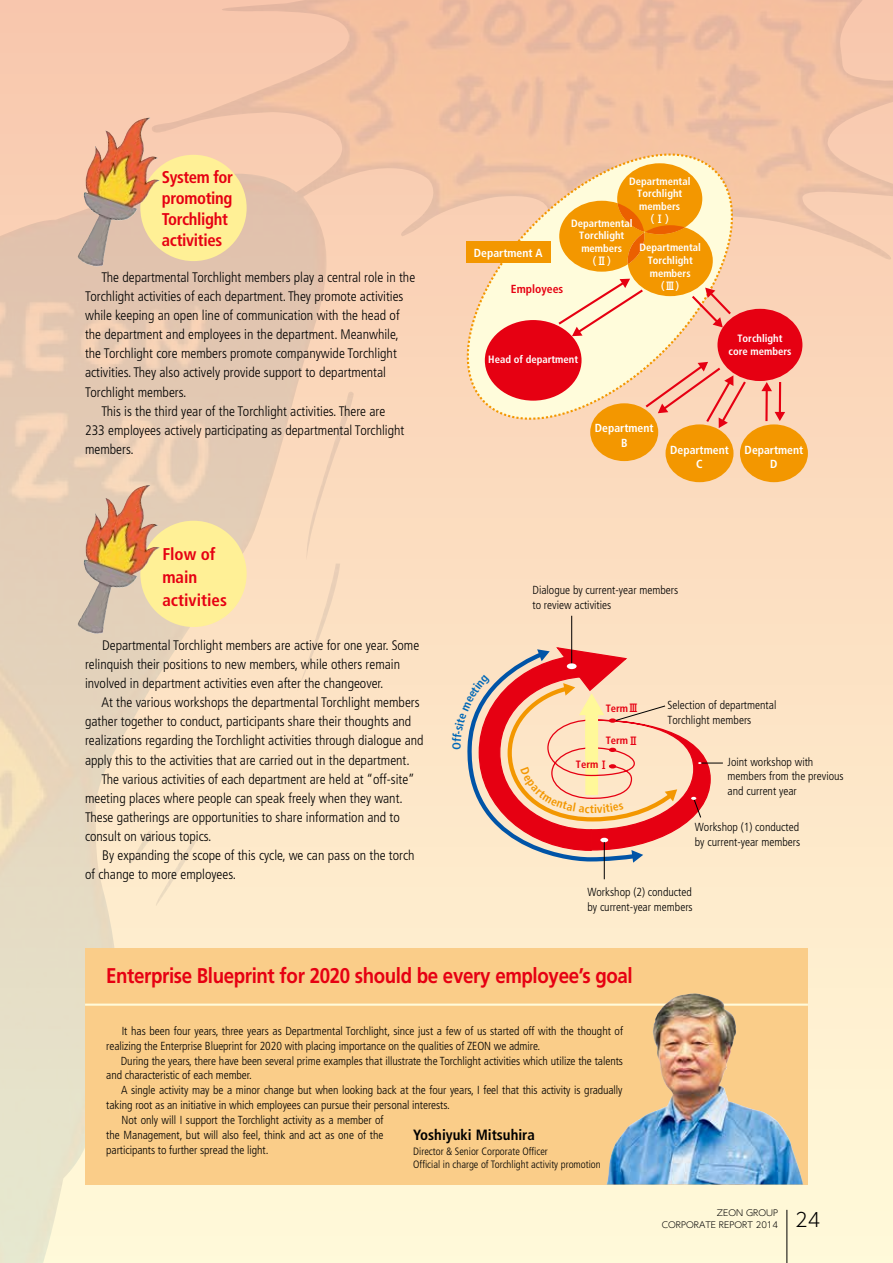
<style>
.page{position:relative;width:893px;height:1263px;background:#fff}
.page>*{position:absolute;margin:0;border:0;box-sizing:border-box;transform-origin:0 0}
.t1{font:700 21.3px "Frutiger";letter-spacing:-.02em;color:#e60012;scale:.88 1}
.t2{font:300 19.2px "UD Shin Go Pro";color:#000}
.t3{font:700 condensed 16.95px/21.3px "Frutiger";letter-spacing:-.02em;color:#e60012}
.t4{font:700 condensed 16.95px/23.4px "Frutiger";color:#e60012}
.t5{font:700 condensed 14.85px "Frutiger";color:#000}
.t6{font:300 condensed 13.8px/19.2px "Frutiger";color:#000}
.t7{font:300 condensed 11.7px/14.9px "Frutiger";letter-spacing:-.005em;color:#000}
.t8{font:700 condensed 11.7px/14.9px "Frutiger";color:#fff;text-align:center}
.t9{font:700 condensed 11.7px "Frutiger";color:#e60012}
.t10{font:700 condensed 10.65px/12.8px "Frutiger";color:#fff;text-align:center}
.t11{font:300 condensed 10.65px/13.8px "Frutiger";color:#000}
.t12{font:700 condensed 10.65px "Frutiger";color:#e60012}
.t13{font:10.65px "UD Shin Go Pro Medium 90 pv RKSJ H";color:#fff}
.t14{font:300 8.55px/11.7px "UD Shin Go Pro";color:#000;text-align:right}
.s1{font-family:"UD Shin Go Pro Medium 90 pv RKSJ H";font-weight:400;font-stretch:normal}
</style>
<div class="page">
<img style="left:0;top:0;width:893px;height:1263px">
<hr style="left:787px;top:1210px;width:1px;height:53px;background:#000">
<div style="left:140px;top:521px;width:107px;height:106px;background:#fff096;border-radius:50%"></div>
<div style="left:140px;top:155px;width:107px;height:106px;background:#fff096;border-radius:50%"></div>
<svg style="left:466px;top:153px;width:285px;height:284px;fill:#fad3b7"></svg>
<svg style="left:467px;top:153px;width:266px;height:267px"></svg>
<div style="left:485px;top:320px;width:96px;height:81px;background:#e60012;border-radius:50%"></div>
<div style="left:617px;top:163px;width:85px;height:71px;background:#f39700;border-radius:50%"></div>
<div style="left:717px;top:309px;width:85px;height:72px;background:#e60012;border-radius:50%"></div>
<div style="left:590px;top:403px;width:68px;height:58px;background:#f39700;border-radius:50%"></div>
<svg style="left:558px;top:201px;width:173px;height:135px"></svg>
<hr style="left:779px;top:382px;width:2px;height:31px;background:#e60012">
<svg style="left:775px;top:412px;width:10px;height:9px"></svg>
<hr style="left:765px;top:390px;width:3px;height:31px;background:#e60012">
<svg style="left:761px;top:382px;width:11px;height:9px"></svg>
<svg style="left:646px;top:362px;width:100px;height:66px"></svg>
<div style="left:466px;top:241px;width:85px;height:22px;background:#f39700"></div>
<div style="left:740px;top:424px;width:68px;height:58px;background:#f39700;border-radius:50%"></div>
<div style="left:665px;top:424px;width:68px;height:58px;background:#f39700;border-radius:50%"></div>
<div style="left:85px;top:948px;width:723px;height:236px;background:#facd89"></div>
<hr style="left:85px;top:1003px;width:723px;height:3px;background:#fffada">
<img style="left:78px;top:485px;width:71px;height:149px">
<img style="left:78px;top:118px;width:71px;height:148px">
<img style="left:606px;top:994px;width:197px;height:190px">
<svg style="left:452px;top:615px;width:271px;height:265px"></svg>
<p class="t3" style="left:162px;top:166px;width:72px">System for promoting<br>Torchlight activities</p>
<p class="t6" style="left:101px;top:268px;width:315px">The departmental Torchlight members play a central role in the</p>
<p class="t6" style="left:85px;top:287px;width:320px">Torchlight activities of each department. They promote activities</p>
<p class="t6" style="left:85px;top:306px;width:316px">while keeping an open line of communication with the head of</p>
<p class="t6" style="left:85px;top:325px;width:315px">the department and employees in the department. Meanwhile,</p>
<p class="t6" style="left:85px;top:344px;width:313px">the Torchlight core members promote companywide Torchlight</p>
<p class="t6" style="left:85px;top:363px;width:303px">activities. They also actively provide support to departmental</p>
<p class="t6" style="left:85px;top:382px;width:103px">Torchlight members.</p>
<p class="t6" style="left:101px;top:402px;width:285px">This is the third year of the Torchlight activities. There are</p>
<p class="t6" style="left:85px;top:421px;width:321px">233 employees actively participating as departmental Torchlight</p>
<p class="t6" style="left:85px;top:440px;width:50px">members.</p>
<p class="t4" style="left:162px;top:542px;width:66px">Flow of main activities</p>
<p class="t6" style="left:85px;top:635px;width:336px;text-indent:17px">Departmental Torchlight members are active for one year. Some relinquish their positions to new members, while others remain involved in department activities even after the changeover.</p>
<p class="t6" style="left:85px;top:693px;width:340px;text-indent:16px">At the various workshops the departmental Torchlight members gather together to conduct, participants share their thoughts and realizations regarding the Torchlight activities through dialogue and apply this to the activities that are carried out in the department.</p>
<p class="t6" style="left:85px;top:769px;width:331px;text-indent:16px">The various activities of each department are held at “off-site” meeting places where people can speak freely when they want.<br>These gatherings are opportunities to share information and to consult on various topics.</p>
<p class="t6" style="left:85px;top:846px;width:331px;text-indent:17px">By expanding the scope of this cycle, we can pass on the torch of change to more employees.</p>
<p class="t8" style="left:474px;top:245px;width:70px">Department A</p>
<p class="t9" style="left:511px;top:282px;width:54px">Employees</p>
<p class="t10" style="left:629px;top:174px;width:63px">Departmental<br>Torchlight members</p>
<p class="t10" style="left:579px;top:217px;width:98px;text-align:left;text-indent:-8px">Departmental <sup>（Ⅰ）<br></sup>Torchlight<br>members</p>
<p class="t13" style="left:586px;top:253px;width:33px">（Ⅱ）</p>
<p class="t10" style="left:639px;top:241px;width:63px">Departmental<br>Torchlight members</p>
<p class="t13" style="left:654px;top:277px;width:33px">（Ⅲ）</p>
<p class="t10" style="left:488px;top:353px;width:91px">Head of department</p>
<p class="t10" style="left:728px;top:332px;width:64px">Torchlight core members</p>
<p class="t8" style="left:595px;top:421px;width:60px">Department<br>B</p>
<p class="t8" style="left:670px;top:442px;width:60px">Department<br>C</p>
<p class="t8" style="left:745px;top:442px;width:60px">Department<br>D</p>
<p class="t7" style="left:532px;top:583px;width:147px">Dialogue by current-year members to review activities</p>
<p class="t12" style="left:606px;top:702px;width:35px">Term<span class="s1">Ⅲ</span></p>
<p class="t12" style="left:606px;top:734px;width:35px">Term<span class="s1">Ⅱ</span></p>
<p class="t12" style="left:576px;top:758px;width:35px">Term<span class="s1">Ⅰ</span></p>
<p class="t7" style="left:667px;top:697px;width:110px">Selection of departmental<br>Torchlight members</p>
<p class="t7" style="left:728px;top:754px;width:118px">Joint workshop with members from the previous and current year</p>
<p class="t7" style="left:695px;top:819px;width:107px">Workshop (1) conducted by current-year members</p>
<p class="t7" style="left:587px;top:884px;width:107px">Workshop (2) conducted by current-year members</p>
<h1 class="t1" style="left:106px;top:963px;width:600px">Enterprise Blueprint for 2020 should be every employee’s goal</h1>
<p class="t7" style="left:106px;top:1023px;width:518px;text-indent:15px">It has been four years, three years as Departmental Torchlight, since just a few of us started off with the thought of realizing the Enterprise Blueprint for 2020 with placing importance on the qualities of ZEON we admire.</p>
<p class="t7" style="left:106px;top:1053px;width:518px;text-indent:15px">During the years, there have been several prime examples that illustrate the Torchlight activities which utilize the talents and characteristic of each member.</p>
<p class="t7" style="left:121px;top:1083px;width:503px">A single activity may be a minor change but when looking back at the four years, I feel that this activity is gradually</p>
<p class="t7" style="left:106px;top:1098px;width:345px">taking root as an initiative in which employees can pursue their personal interests.</p>
<p class="t7" style="left:122px;top:1113px;width:263px">Not only will I support the Torchlight activity as a member of</p>
<p class="t7" style="left:106px;top:1128px;width:279px">the Management, but will also feel, think and act as one of the</p>
<p class="t7" style="left:106px;top:1142px;width:164px">participants to further spread the light.</p>
<p class="t5" style="left:413px;top:1126px;width:123px">Yoshiyuki Mitsuhira</p>
<p class="t11" style="left:413px;top:1144px;width:189px">Director &amp; Senior Corporate Officer<br>Official in charge of Torchlight activity promotion</p>
<p class="t14" style="left:662px;top:1207px;width:118px">ZEON GROUP<br>CORPORATE REPORT 2014</p>
<h2 class="t2" style="left:795px;top:1204px;width:27px">24</h2>
</div>
